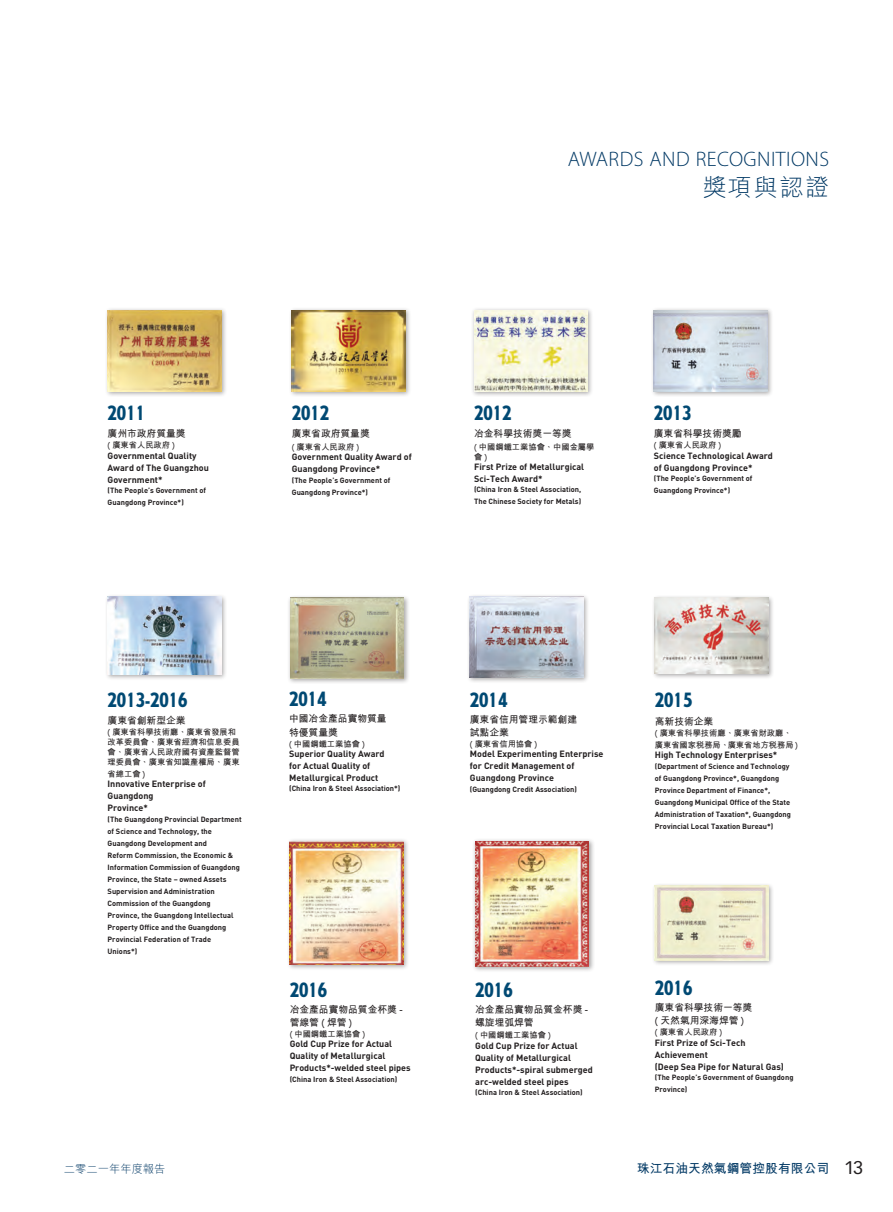
<style>
.page{position:relative;width:893px;height:1212px;background:#fff}
.page>*{position:absolute;margin:0;border:0;box-sizing:border-box;transform-origin:0 0}
.t1{font:300 24px "M Hei HK";letter-spacing:.08em;color:#003864}
.t2{font:300 21px "Myriad Pro";letter-spacing:.02em;color:#003864}
.t3{font:800 condensed 19.5px "Tempo Std";color:#004973}
.t4{font:700 12.75px "M Hei HK";letter-spacing:.005em;color:#003864}
.t5{font:300 11.25px "M Hei HK";letter-spacing:.005em;color:#003864}
.t6{font:700 9.75px/13.2px "M Hei HK";color:#231f20}
.t7{font:700 9px/12px "DIN";color:#231f20}
.t8{font:700 8.25px/9.9px "M Hei HK";color:#231f20}
.t9{font:700 7.5px/12px "DIN";color:#231f20}
.s1{font-family:"Vectora LT Std";font-weight:400;font-size:18px;color:#231f20}
</style>
<div class="page">
<div style="left:472px;top:838px;width:123px;height:134px;background:#231f20;opacity:.4"></div>
<img style="left:475px;top:841px;width:114px;height:126px">
<div style="left:286px;top:838px;width:123px;height:133px;background:#231f20;opacity:.4"></div>
<img style="left:290px;top:841px;width:113px;height:123px">
<div style="left:287px;top:594px;width:123px;height:90px;background:#231f20;opacity:.4"></div>
<img style="left:290px;top:597px;width:114px;height:81px">
<div style="left:105px;top:594px;width:122px;height:86px;background:#231f20;opacity:.4"></div>
<img style="left:108px;top:597px;width:113px;height:77px">
<div style="left:467px;top:594px;width:123px;height:89px;background:#231f20;opacity:.4"></div>
<img style="left:470px;top:597px;width:113px;height:81px">
<div style="left:651px;top:594px;width:124px;height:86px;background:#231f20;opacity:.4"></div>
<img style="left:655px;top:597px;width:113px;height:76px">
<div style="left:652px;top:882px;width:123px;height:84px;background:#231f20;opacity:.4"></div>
<img style="left:655px;top:885px;width:113px;height:75px">
<div style="left:288px;top:307px;width:124px;height:90px;background:#231f20;opacity:.4"></div>
<img style="left:292px;top:310px;width:113px;height:81px">
<div style="left:471px;top:307px;width:123px;height:90px;background:#231f20;opacity:.4"></div>
<img style="left:474px;top:310px;width:114px;height:81px">
<div style="left:104px;top:307px;width:123px;height:90px;background:#231f20;opacity:.4"></div>
<img style="left:108px;top:310px;width:113px;height:81px">
<div style="left:651px;top:307px;width:123px;height:90px;background:#231f20;opacity:.4"></div>
<img style="left:654px;top:310px;width:113px;height:81px">
<h2 class="t2" style="left:568px;top:148px;width:263px">AWARDS AND RECOGNITIONS</h2>
<h1 class="t1" style="left:702px;top:175px;width:129px">獎項與認證</h1>
<h3 class="t3" style="left:108px;top:401px;width:39px">2011</h3>
<h3 class="t6" style="left:108px;top:426px;width:79px">廣州市政府質量獎</h3>
<p class="t8" style="left:108px;top:440px;width:69px">( 廣東省人民政府 )</p>
<p class="t7" style="left:108px;top:449px;width:103px">Governmental Quality<br>Award of The Guangzhou<br>Government*</p>
<p class="t9" style="left:108px;top:484px;width:100px">(The People’s Government of<br>Guangdong Province*)</p>
<h3 class="t3" style="left:292px;top:401px;width:39px">2012</h3>
<h3 class="t6" style="left:292px;top:426px;width:79px">廣東省政府質量獎</h3>
<p class="t8" style="left:292px;top:441px;width:69px">( 廣東省人民政府 )</p>
<p class="t7" style="left:292px;top:450px;width:121px">Government Quality Award of<br>Guangdong Province*</p>
<p class="t9" style="left:292px;top:473px;width:100px">(The People’s Government of<br>Guangdong Province*)</p>
<h3 class="t3" style="left:474px;top:401px;width:39px">2012</h3>
<h3 class="t6" style="left:474px;top:426px;width:99px">冶金科學技術獎一等獎</h3>
<p class="t8" style="left:474px;top:441px;width:122px">( 中國鋼鐵工業協會、中國金屬學會)</p>
<p class="t7" style="left:474px;top:460px;width:112px">First Prize of Metallurgical<br>Sci-Tech Award*</p>
<p class="t9" style="left:474px;top:483px;width:109px">(China Iron &amp; Steel Association,<br>The Chinese Society for Metals)</p>
<h3 class="t3" style="left:654px;top:401px;width:39px">2013</h3>
<h3 class="t6" style="left:654px;top:426px;width:89px">廣東省科學技術獎勵</h3>
<p class="t8" style="left:654px;top:440px;width:69px">( 廣東省人民政府 )</p>
<p class="t7" style="left:654px;top:449px;width:121px">Science Technological Award of Guangdong Province*</p>
<p class="t9" style="left:654px;top:472px;width:100px">(The People’s Government of<br>Guangdong Province*)</p>
<h3 class="t3" style="left:108px;top:687px;width:82px">2013-2016</h3>
<h3 class="t6" style="left:108px;top:713px;width:79px">廣東省創新型企業</h3>
<p class="t8" style="left:108px;top:726px;width:133px">( 廣東省科學技術廳、廣東省發展和改革委員會、廣東省經濟和信息委員會、廣東省人民政府國有資產監督管理委員會、廣東省知識產權局、廣東</p>
<p class="t8" style="left:108px;top:768px;width:39px">省總工會 )</p>
<p class="t7" style="left:108px;top:777px;width:100px">Innovative Enterprise of<br>Guangdong<br>Province*</p>
<p class="t9" style="left:108px;top:813px;width:136px">(The Guangdong Provincial Department of Science and Technology, the<br>Guangdong Development and<br>Reform Commission, the Economic &amp;<br>Information Commission of Guangdong<br>Province, the State – owned Assets<br>Supervision and Administration<br>Commission of the Guangdong<br>Province, the Guangdong Intellectual<br>Property Office and the Guangdong<br>Provincial Federation of Trade<br>Unions*)</p>
<h3 class="t3" style="left:289px;top:687px;width:39px">2014</h3>
<h3 class="t6" style="left:289px;top:711px;width:99px">中國冶金產品實物質量特優質量獎</h3>
<p class="t8" style="left:289px;top:738px;width:77px">( 中國鋼鐵工業協會 )</p>
<p class="t7" style="left:289px;top:747px;width:97px">Superior Quality Award for Actual Quality of<br>Metallurgical Product</p>
<p class="t9" style="left:289px;top:782px;width:113px">(China Iron &amp; Steel Association*)</p>
<h3 class="t3" style="left:290px;top:977px;width:39px">2016</h3>
<h3 class="t6" style="left:290px;top:1002px;width:114px">冶金產品實物品質金杯獎 -管線管 ( 焊管 )</h3>
<p class="t8" style="left:290px;top:1028px;width:77px">( 中國鋼鐵工業協會 )</p>
<p class="t7" style="left:290px;top:1038px;width:122px">Gold Cup Prize for Actual<br>Quality of Metallurgical<br>Products*-welded steel pipes</p>
<p class="t9" style="left:290px;top:1073px;width:109px">(China Iron &amp; Steel Association)</p>
<h3 class="t3" style="left:470px;top:687px;width:39px">2014</h3>
<h3 class="t6" style="left:470px;top:711px;width:109px">廣東省信用管理示範創建試點企業</h3>
<p class="t8" style="left:470px;top:738px;width:69px">( 廣東省信用協會 )</p>
<p class="t7" style="left:470px;top:747px;width:135px">Model Experimenting Enterprise for Credit Management of<br>Guangdong Province</p>
<p class="t9" style="left:470px;top:783px;width:109px">(Guangdong Credit Association)</p>
<h3 class="t3" style="left:655px;top:688px;width:39px">2015</h3>
<h3 class="t6" style="left:655px;top:713px;width:60px">高新技術企業</h3>
<p class="t8" style="left:655px;top:726px;width:144px;line-height:12px">( 廣東省科學技術廳、廣東省財政廳、廣東省國家稅務局、廣東省地方稅務局 )</p>
<p class="t7" style="left:655px;top:748px;width:124px">High Technology Enterprises*</p>
<p class="t9" style="left:655px;top:759px;width:138px">(Department of Science and Technology of Guangdong Province*, Guangdong Province Department of Finance*, Guangdong Municipal Office of the State Administration of Taxation*, Guangdong Provincial Local Taxation Bureau*)</p>
<h3 class="t3" style="left:475px;top:977px;width:39px">2016</h3>
<h3 class="t6" style="left:475px;top:1002px;width:114px">冶金產品實物品質金杯獎 -螺旋埋弧焊管</h3>
<p class="t8" style="left:475px;top:1029px;width:77px">( 中國鋼鐵工業協會 )</p>
<p class="t7" style="left:475px;top:1039px;width:119px">Gold Cup Prize for Actual<br>Quality of Metallurgical<br>Products*-spiral submerged arc-welded steel pipes</p>
<p class="t9" style="left:475px;top:1086px;width:109px">(China Iron &amp; Steel Association)</p>
<h3 class="t3" style="left:655px;top:976px;width:39px">2016</h3>
<h3 class="t6" style="left:655px;top:1000px;width:99px">廣東省科學技術一等獎( 天然氣用深海焊管 )</h3>
<p class="t8" style="left:655px;top:1027px;width:69px">( 廣東省人民政府 )</p>
<p class="t7" style="left:655px;top:1036px;width:131px">First Prize of Sci-Tech<br>Achievement<br>(Deep Sea Pipe for Natural Gas)</p>
<p class="t9" style="left:655px;top:1071px;width:140px">(The People’s Government of Guangdong<br>Province)</p>
<h3 class="t5" style="left:64px;top:1163px;width:103px">二零二一年年度報告</h3>
<h3 class="t4" style="left:637px;top:1159px;width:228px">珠江石油天然氣鋼管控股有限公司 <span class="s1">13</span></h3>
</div>
